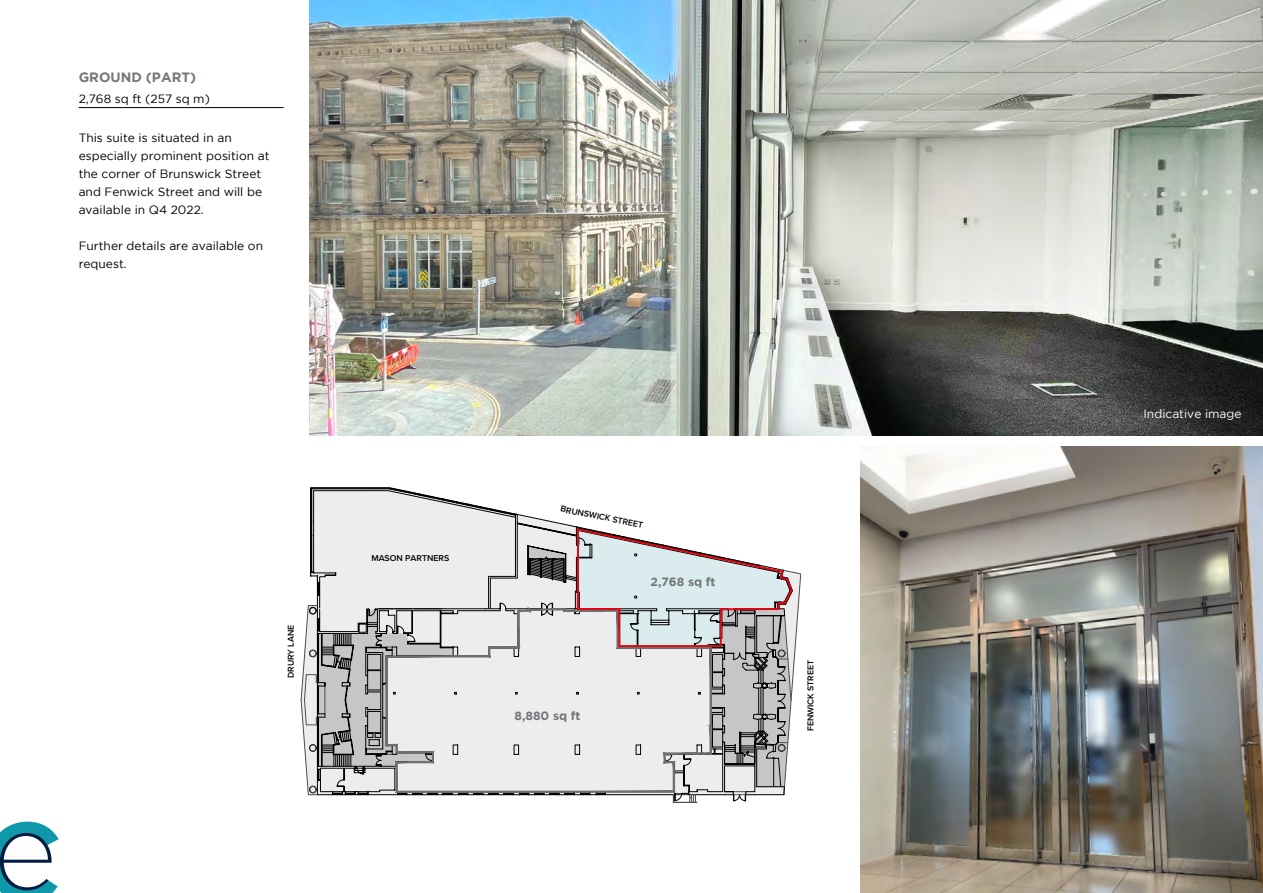
<style>
.page{position:relative;width:1263px;height:893px;background:#fff}
.page>*{position:absolute;margin:0;border:0;box-sizing:border-box;transform-origin:0 0}
.t1{font:700 13.5px "Gotham";color:#74777b}
.t2{font:12px/18px "Gotham";color:#000}
.t3{font:700 12px "Gotham";color:#74777b}
.t4{font:12px "Gotham";color:#fff}
.t5{font:600 8.85px "Proxima Nova";color:#020203}
</style>
<div class="page">
<svg style="left:301px;top:487px;width:500px;height:316px"></svg>
<hr style="left:79px;top:107px;width:205px;height:1px;background:#000">
<img style="left:309px;top:0;width:954px;height:435px">
<svg style="left:0;top:822px;width:59px;height:71px"></svg>
<img style="left:860px;top:447px;width:403px;height:446px">
<p class="t1" style="left:79px;top:70px;width:119px">GROUND (PART)</p>
<p class="t2" style="left:79px;top:90px;width:133px">2,768 sq ft (257 sq m)</p>
<p class="t2" style="left:79px;top:129px;width:192px">This suite is situated in an especially prominent position at the corner of Brunswick Street and Fenwick Street and will be available in Q4 2022.</p>
<p class="t2" style="left:79px;top:237px;width:186px">Further details are available on request.</p>
<p class="t5" style="left:284px;top:678px;width:55px;rotate:-90deg">DRURY LANE</p>
<p class="t5" style="left:371px;top:551px;width:79px">MASON PARTNERS</p>
<p class="t5" style="left:562px;top:502px;width:86px;rotate:11deg">BRUNSWICK STREET</p>
<p class="t3" style="left:514px;top:709px;width:67px">8,880 sq ft</p>
<p class="t3" style="left:651px;top:575px;width:66px">2,768 sq ft</p>
<p class="t5" style="left:804px;top:731px;width:73px;rotate:-90deg">FENWICK STREET</p>
<p class="t4" style="left:1143px;top:407px;width:100px">Indicative image</p>
</div>
